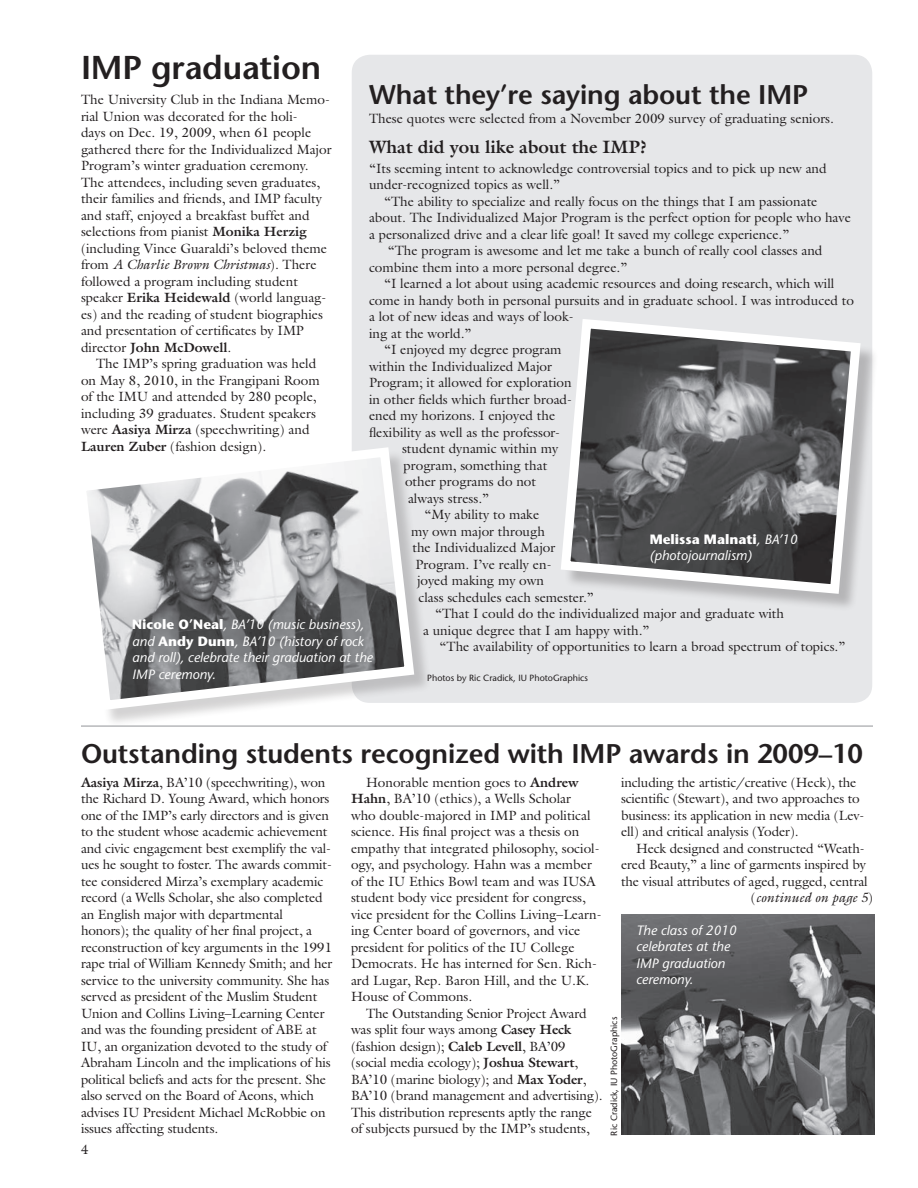
<style>
.page{position:relative;width:918px;height:1188px;background:#fff}
.page>*{position:absolute;margin:0;border:0;box-sizing:border-box;transform-origin:0 0}
.head_18{font:600 33px "Stone Sans";letter-spacing:-.005em;color:#231f20}
.head_18-2{font:600 27px "Stone Sans";letter-spacing:-.005em;color:#231f20}
.subhead_12_gal{font:700 18px "Galliard";letter-spacing:-.005em;color:#231f20}
.body_text{font:13.5px/16.5px "Galliard";color:#231f20}
._1st_paragraph{font:13.5px/16.5px "Galliard";letter-spacing:-.01em;color:#231f20}
.cutline{font:italic 13.5px/16.5px "Stone Sans";color:#fff}
._1st_paragraph-2{font:italic 13.5px "Galliard";color:#231f20}
.photo_credit{font:9px "Stone Sans";color:#231f20}
.s1{font-weight:700}
.s2{font-style:italic}
.s3{font-weight:700;font-style:normal}
.s4{font-style:normal}
</style>
<div class="page">
<div style="left:352px;top:55px;width:520px;height:648px;background:#e6e7e9;border-radius:18px"></div>
<div style="left:564px;top:322px;width:315px;height:290px;background:#231f20;opacity:.25"></div>
<svg style="left:561px;top:319px;width:304px;height:280px"></svg>
<img style="left:621px;top:914px;width:254px;height:220px">
<div style="left:79px;top:450px;width:353px;height:278px;background:#231f20;opacity:.2"></div>
<svg style="left:79px;top:447px;width:340px;height:268px"></svg>
<hr style="left:81px;top:726px;width:792px;height:1px;background:#939598">
<p class="head_18" style="left:81px;top:47px;width:242px">IMP graduation</p>
<p class="_1st_paragraph" style="left:81px;top:91px;width:252px">The University Club in the Indiana Memo&shy;rial Union was decorated for the holi-<br>days on Dec. 19, 2009, when 61 people gathered there for the Individualized Major Program’s winter graduation ceremony.<br>The attendees, including seven graduates, their families and friends, and IMP faculty and staff, enjoyed a breakfast buffet and selections from pianist <span class="s1">Monika Herzig </span>(including Vince Guaraldi’s beloved theme from <span class="s2">A Charlie Brown Christmas</span>). There followed a program including student speaker <span class="s1">Erika Heidewald</span> (world languag&shy;es) and the reading of student biographies and presentation of certificates by IMP director <span class="s1">John McDowell</span>.</p>
<p class="body_text" style="left:81px;top:355px;width:240px;text-indent:15px">The IMP’s spring graduation was held on May 8, 2010, in the Frangipani Room of the IMU and attended by 280 people, including 39 graduates. Student speakers were <span class="s1">Aasiya Mirza</span> (speechwriting) and <span class="s1">Lauren Zuber</span> (fashion design).</p>
<p class="head_18-2" style="left:369px;top:78px;width:441px">What they’re saying about the IMP</p>
<p class="_1st_paragraph" style="left:369px;top:110px;width:466px">These quotes were selected from a November 2009 survey of graduating seniors.</p>
<p class="subhead_12_gal" style="left:369px;top:136px;width:280px">What did you like about the IMP?</p>
<p class="_1st_paragraph" style="left:369px;top:160px;width:459px">“Its seeming intent to acknowledge controversial topics and to pick up new and under-recognized topics as well.”</p>
<p class="body_text" style="left:369px;top:193px;width:484px;text-indent:15px">“The ability to specialize and really focus on the things that I am passionate about. The Individualized Major Program is the perfect option for people who have a personalized drive and a clear life goal! It saved my college experience.”</p>
<p class="body_text" style="left:369px;top:242px;width:455px;text-indent:19px">“The program is awesome and let me take a bunch of really cool classes and combine them into a more personal degree.”</p>
<p class="body_text" style="left:369px;top:275px;width:487px;text-indent:15px">“I learned a lot about using academic resources and doing research, which will come in handy both in personal pursuits and in graduate school. I was introduced to a lot of new ideas and ways of look-<br>ing at the world.”</p>
<p class="body_text" style="left:384px;top:341px;width:179px">“I enjoyed my degree program</p>
<p class="body_text" style="left:369px;top:358px;width:185px">within the Individualized Major</p>
<p class="body_text" style="left:369px;top:374px;width:204px">Program; it allowed for exploration</p>
<p class="body_text" style="left:369px;top:391px;width:205px">in other fields which further broad-</p>
<p class="body_text" style="left:369px;top:407px;width:188px">ened my horizons. I enjoyed the</p>
<p class="body_text" style="left:369px;top:424px;width:192px">flexibility as well as the professor-</p>
<p class="body_text" style="left:402px;top:440px;width:158px">student dynamic within my</p>
<p class="body_text" style="left:404px;top:457px;width:145px">program, something that</p>
<p class="body_text" style="left:405px;top:473px;width:133px">other programs do not</p>
<p class="body_text" style="left:408px;top:490px;width:83px">always stress.”</p>
<p class="body_text" style="left:424px;top:506px;width:116px">“My ability to make</p>
<p class="body_text" style="left:411px;top:523px;width:136px">my own major through</p>
<p class="body_text" style="left:412px;top:539px;width:144px">the Individualized Major</p>
<p class="body_text" style="left:416px;top:556px;width:138px">Program. I’ve really en-</p>
<p class="body_text" style="left:417px;top:572px;width:129px">joyed making my own</p>
<p class="body_text" style="left:418px;top:589px;width:177px">class schedules each semester.”</p>
<p class="body_text" style="left:423px;top:605px;width:363px;text-indent:12px">“That I could do the individualized major and graduate with a unique degree that I am happy with.”</p>
<p class="body_text" style="left:440px;top:638px;width:407px">“The availability of opportunities to learn a broad spectrum of topics.”</p>
<p class="cutline" style="left:650px;top:531px;width:149px"><span class="s3">Melissa Malnati</span>, BA’10 (photojournalism)</p>
<p class="cutline" style="left:132px;top:616px;width:242px"><span class="s3">Nicole O’Neal</span>, BA’10 (music business), and <span class="s3">Andy Dunn</span>, BA’10 (history of rock and roll), celebrate their graduation at the IMP ceremony.</p>
<p class="photo_credit" style="left:427px;top:673px;width:162px">Photos by Ric Cradick, IU PhotoGraphics</p>
<p class="head_18-2" style="left:81px;top:738px;width:783px">Outstanding students recognized with IMP awards in 2009–10</p>
<p class="_1st_paragraph" style="left:81px;top:774px;width:253px"><span class="s1">Aasiya Mirza</span>, BA’10 (speechwriting), won the Richard D. Young Award, which honors one of the IMP’s early directors and is given to the student whose academic achievement and civic engagement best exemplify the val&shy;ues he sought to foster. The awards commit&shy;tee considered Mirza’s exemplary academic record (a Wells Scholar, she also completed an English major with departmental honors); the quality of her final project, a reconstruction of key arguments in the 1991 rape trial of William Kennedy Smith; and her service to the university community. She has served as president of the Muslim Student Union and Collins Living–Learning Center and was the founding president of ABE at IU, an organization devoted to the study of Abraham Lincoln and the implications of his political beliefs and acts for the present. She also served on the Board of Aeons, which advises IU President Michael McRobbie on issues affecting students.</p>
<p class="body_text" style="left:351px;top:774px;width:252px;text-indent:15px">Honorable mention goes to <span class="s1">Andrew Hahn</span>, BA’10 (ethics), a Wells Scholar<br>who double-majored in IMP and political science. His final project was a thesis on empathy that integrated philosophy, sociol&shy;ogy, and psychology. Hahn was a member of the IU Ethics Bowl team and was IUSA student body vice president for congress, vice president for the Collins Living–Learn&shy;ing Center board of governors, and vice president for politics of the IU College Democrats. He has interned for Sen. Rich&shy;ard Lugar, Rep. Baron Hill, and the U.K.<br>House of Commons.</p>
<p class="body_text" style="left:351px;top:1005px;width:253px;text-indent:15px">The Outstanding Senior Project Award was split four ways among <span class="s1">Casey Heck </span>(fashion design); <span class="s1">Caleb Levell</span>, BA’09 (social media ecology); <span class="s1">Joshua Stewart</span>, BA’10 (marine biology); and <span class="s1">Max Yoder</span>, BA’10 (brand management and advertising).<br>This distribution represents aptly the range of subjects pursued by the IMP’s students,</p>
<p class="_1st_paragraph" style="left:81px;top:1141px;width:9px">4</p>
<p class="body_text" style="left:621px;top:774px;width:245px">including the artistic/creative (Heck), the scientific (Stewart), and two approaches to business: its application in new media (Lev&shy;ell) and critical analysis (Yoder).</p>
<p class="body_text" style="left:621px;top:840px;width:248px;text-indent:15px">Heck designed and constructed “Weath&shy;ered Beauty,” a line of garments inspired by the visual attributes of aged, rugged, central</p>
<p class="photo_credit" style="left:609px;top:1136px;width:120px;rotate:-90deg">Ric Cradick, IU PhotoGraphics</p>
<p class="cutline" style="left:636px;top:922px;width:102px">The class of 2010 celebrates at the<br>IMP graduation ceremony.</p>
<p class="_1st_paragraph-2" style="left:751px;top:889px;width:124px"><span class="s4">(</span>continued on page 5<span class="s4">)</span></p>
</div>
